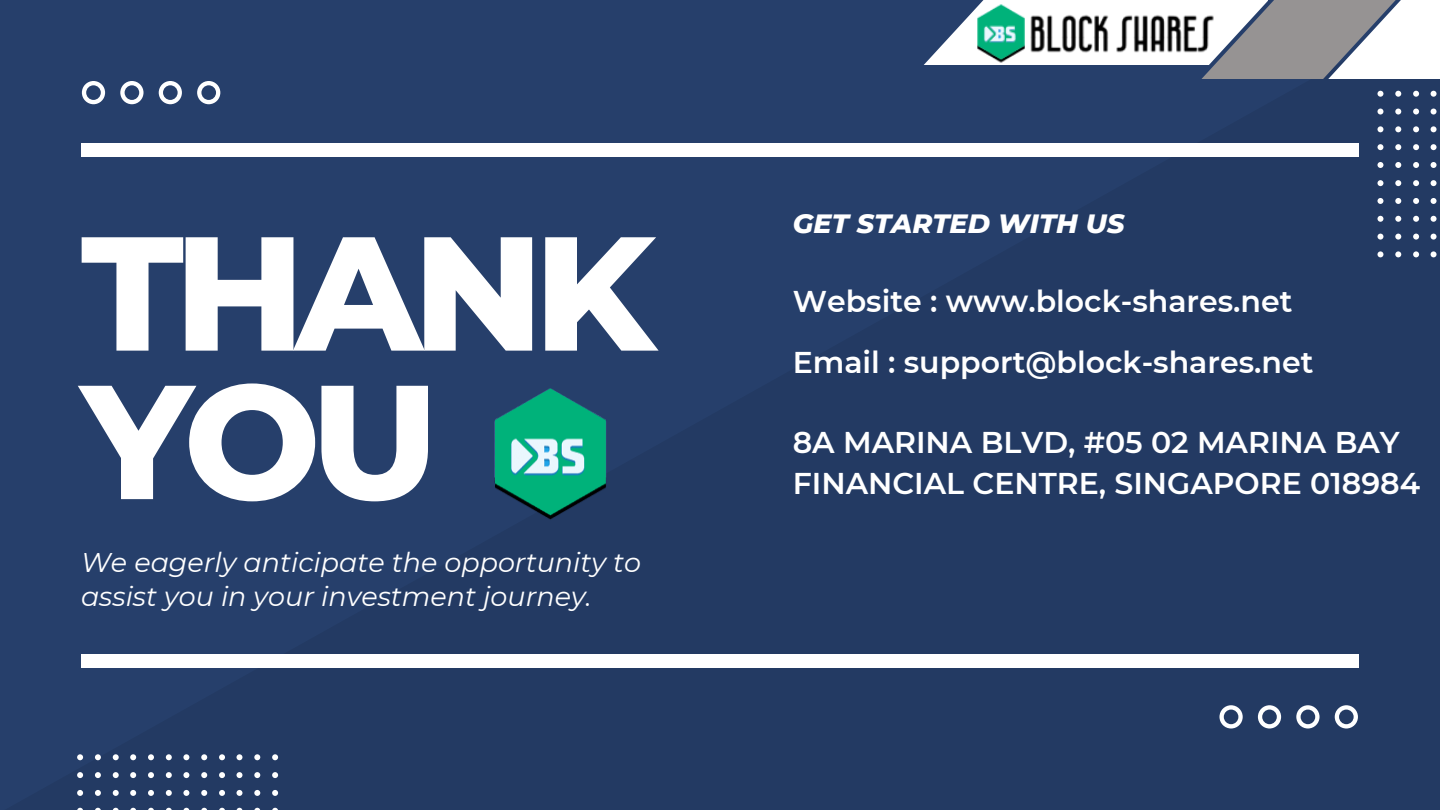
<style>
.page{position:relative;width:1440px;height:810px;background:#233a63}
.page>*{position:absolute;margin:0;border:0;box-sizing:border-box;transform-origin:0 0}
.t1{font:800 161.9px/148.5px "Montserrat";letter-spacing:-.06em;color:#fff}
.t2{font:600 30px/41.2px "Montserrat";color:#fff}
.t3{font:italic 27px/34.5px "Montserrat";color:#fff}
.t4{font:italic 800 27px "Montserrat";color:#fff}
</style>
<div class="page">
<svg style="left:82px;top:81px;width:138px;height:23px"></svg>
<svg style="left:1219px;top:705px;width:139px;height:24px"></svg>
<svg style="left:77px;top:754px;width:201px;height:56px;background:#384d72"></svg>
<div style="left:81px;top:654px;width:1278px;height:13px;background:#fff"></div>
<div style="left:81px;top:143px;width:1278px;height:13px;background:#fff"></div>
<img style="left:476px;top:381px;width:148px;height:149px">
<svg style="left:923px;top:0;width:517px;height:257px;background:#405478"></svg>
<svg style="left:1326px;top:0;width:114px;height:79px"></svg>
<img style="left:975px;top:0;width:242px;height:66px">
<h1 class="t1" style="left:81px;top:218px;width:576px">THANK<br>YOU</h1>
<p class="t3" style="left:81px;top:545px;width:562px">We eagerly anticipate the opportunity to assist you in your investment journey.</p>
<p class="t4" style="left:793px;top:206px;width:333px">GET STARTED WITH US</p>
<p class="t2" style="left:793px;top:281px;width:501px">Website : www.block-shares.net</p>
<p class="t2" style="left:793px;top:342px;width:522px">Email : support@block-shares.net</p>
<p class="t2" style="left:793px;top:422px;width:629px">8A MARINA BLVD, #05 02 MARINA BAY<br>FINANCIAL CENTRE, SINGAPORE 018984</p>
</div>
